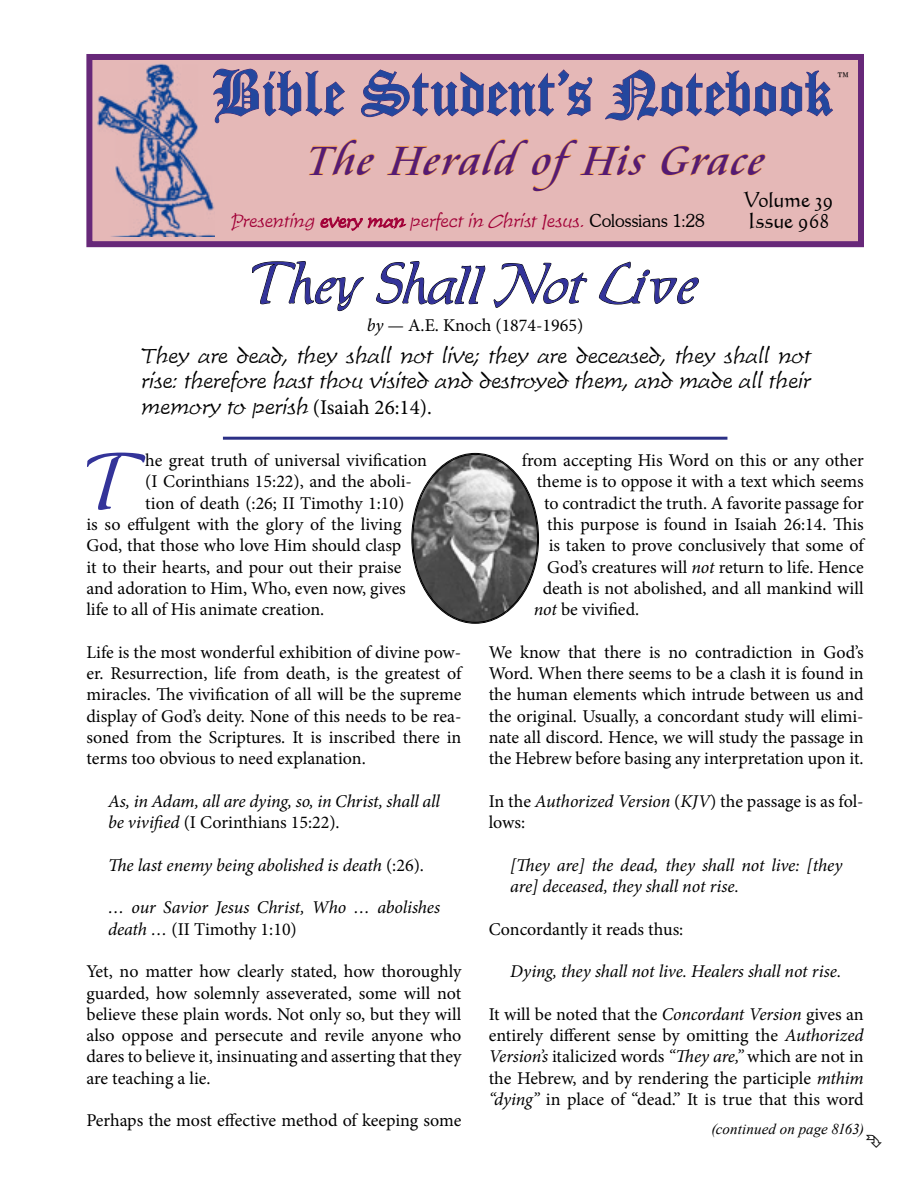
<style>
.page{position:relative;width:918px;height:1188px;background:#fff}
.page>*{position:absolute;margin:0;border:0;box-sizing:border-box;transform-origin:0 0}
.t1{font:73.8px "Allure SSK";color:#339}
.t2{font:69px "Cloister Black BT";color:#24479e}
.t3{font:54px "Allure SSK";color:#339}
.t4{font:italic 45px "Cataneo BT";color:#541b74}
.t5{font:italic 21px/25.2px "Time Scr D Ligh";color:#000;text-align:justify}
.t6{font:21px "Calligraphic 421 BT Roman B";letter-spacing:-.005em;color:#000}
.t7{font:18px/21.3px "Minion Pro";letter-spacing:-.005em;color:#000;text-align:justify}
.t8{font:italic 18px/21.3px "Minion Pro";letter-spacing:-.005em;color:#000}
.t9{font:italic 18px "Time Scr D Ligh";color:#a20037}
.t10{font:300 18px "Souvenir IT Cby BT";color:#000}
.t11{font:italic 15px "Times New Roman";letter-spacing:.005em;color:#000}
.s1{font-family:"Souvenir IT Cby BT";font-weight:300;font-style:normal;color:#000}
.s2{font-style:italic}
.s3{font-family:"Minion Pro";font-style:normal}
.s4{font-style:normal}
</style>
<div class="page">
<div style="left:86px;top:54px;width:778px;height:193px;background:#e5b8b7;border:6px solid #672879"></div>
<svg style="left:215px;top:68px;width:130px;height:56px"></svg>
<svg style="left:361px;top:69px;width:232px;height:48px"></svg>
<svg style="left:605px;top:69px;width:228px;height:52px"></svg>
<svg style="left:308px;top:138px;width:67px;height:38px"></svg>
<svg style="left:386px;top:138px;width:260px;height:54px"></svg>
<svg style="left:661px;top:145px;width:105px;height:31px"></svg>
<svg style="left:320px;top:216px;width:87px;height:15px"></svg>
<img style="left:97px;top:64px;width:118px;height:172px">
<img style="left:412px;top:454px;width:126px;height:169px">
<svg style="left:252px;top:261px;width:112px;height:50px"></svg>
<svg style="left:376px;top:261px;width:110px;height:44px"></svg>
<svg style="left:493px;top:263px;width:95px;height:45px"></svg>
<svg style="left:599px;top:261px;width:100px;height:44px"></svg>
<hr style="left:223px;top:437px;width:504px;height:3px;background:#2b3086">
<h2 class="t2" style="left:212px;top:51px;width:621px">Bible Student’s Notebook</h2>
<p class="t10" style="left:836px;top:67px;width:16px">™</p>
<h3 class="t4" style="left:305px;top:132px;width:469px">The Herald ofHis Grace</h3>
<p class="t6" style="left:744px;top:186px;width:91px">Volume 39</p>
<p class="t9" style="left:231px;top:211px;width:476px">Presenting every man perfect in Christ Jesus. <span class="s1">C o l o s s i a n s 1: 2 8</span></p>
<p class="t6" style="left:748px;top:207px;width:83px">Issue 968</p>
<h3 class="t3" style="left:252px;top:261px;width:448px">They Shall Not Live</h3>
<p class="t7" style="left:367px;top:315px;width:218px"><span class="s2">by</span> — A.E. Knoch (1874-1965)</p>
<p class="t5" style="left:140px;top:344px;width:675px">T hey are dead, they shall not liv e; they are deceased, they shall not rise: therefore hast thou v isited and destroy ed them, and made all their memory to perish<span class="s3">(Isaiah 26:14).</span></p>
<p class="t7" style="left:522px;top:450px;width:344px">from accepting His Word on this or any other</p>
<p class="t7" style="left:537px;top:471px;width:329px">theme is to oppose it with a text which seems</p>
<p class="t7" style="left:544px;top:492px;width:321px">to contradict the truth. A favorite passage for</p>
<p class="t7" style="left:547px;top:514px;width:318px">this purpose is found in Isaiah 26:14. This</p>
<p class="t7" style="left:549px;top:535px;width:317px">is taken to prove conclusively that some of</p>
<p class="t7" style="left:547px;top:556px;width:318px">God’s creatures will <span class="s2">not</span> return to life. Hence</p>
<p class="t7" style="left:543px;top:578px;width:322px">death is not abolished, and all mankind will</p>
<p class="t7" style="left:534px;top:599px;width:107px"><span class="s2">not</span> be vivified.</p>
<p class="t7" style="left:489px;top:641px;width:377px">We know that there is no contradiction in God’s Word. When there seems to be a clash it is found in the human elements which intrude between us and the original. Usually, a concordant study will elimi&shy;nate all discord. Hence, we will study the passage in the Hebrew before basing any interpretation upon it.</p>
<p class="t7" style="left:489px;top:791px;width:377px">In the <span class="s2">Authorized Version</span> (<span class="s2">KJV</span>) the passage is as fol&shy;lows:</p>
<p class="t8" style="left:510px;top:854px;width:334px">[They are] the dead, they shall not live: [they are] deceased, they shall not rise.</p>
<p class="t7" style="left:489px;top:918px;width:196px">Concordantly it reads thus:</p>
<p class="t8" style="left:510px;top:961px;width:332px">Dying, they shall not live. Healers shall not rise.</p>
<p class="t7" style="left:489px;top:1004px;width:377px">It will be noted that the <span class="s2">Concordant Version</span> gives an entirely different sense by omitting the <span class="s2">Authorized Version’s</span> italicized words <span class="s2">“They are,”</span> which are not in the Hebrew, and by rendering the participle <span class="s2">mthim “dying”</span> in place of “dead.” It is true that this word</p>
<p class="t11" style="left:711px;top:1119px;width:154px">(continued on page 8163)</p>
<h1 class="t1" style="left:86px;top:451px;width:60px">T</h1>
<p class="t7" style="left:145px;top:450px;width:283px">he great truth of universal vivification</p>
<p class="t7" style="left:145px;top:471px;width:268px">(I Corinthians 15:22), and the aboli-</p>
<p class="t7" style="left:145px;top:492px;width:261px">tion of death (:26; II Timothy 1:10)</p>
<p class="t7" style="left:86px;top:514px;width:317px">is so effulgent with the glory of the living</p>
<p class="t7" style="left:86px;top:535px;width:317px">God, that those who love Him should clasp</p>
<p class="t7" style="left:86px;top:556px;width:317px">it to their hearts, and pour out their praise</p>
<p class="t7" style="left:86px;top:578px;width:321px">and adoration to Him, Who, even now, gives</p>
<p class="t7" style="left:86px;top:599px;width:240px">life to all of His animate creation.</p>
<p class="t7" style="left:86px;top:641px;width:377px">Life is the most wonderful exhibition of divine pow&shy;er. Resurrection, life from death, is the greatest of miracles. The vivification of all will be the supreme display of God’s deity. None of this needs to be rea&shy;soned from the Scriptures. It is inscribed there in terms too obvious to need explanation.</p>
<p class="t8" style="left:108px;top:790px;width:334px">As, in Adam, all are dying, so, in Christ, shall all be vivified <span class="s4">(I Corinthians 15:22).</span></p>
<p class="t8" style="left:108px;top:854px;width:318px">The last enemy being abolished is death <span class="s4">(:26).</span></p>
<p class="t8" style="left:108px;top:897px;width:334px">… our Savior Jesus Christ, Who … abolishes death … <span class="s4">(II Timothy 1:10)</span></p>
<p class="t7" style="left:86px;top:961px;width:377px">Yet, no matter how clearly stated, how thoroughly guarded, how solemnly asseverated, some will not believe these plain words. Not only so, but they will also oppose and persecute and revile anyone who dares to believe it, insinuating and asserting that they are teaching a lie.</p>
<p class="t7" style="left:86px;top:1110px;width:377px">Perhaps the most effective method of keeping some</p>
</div>
